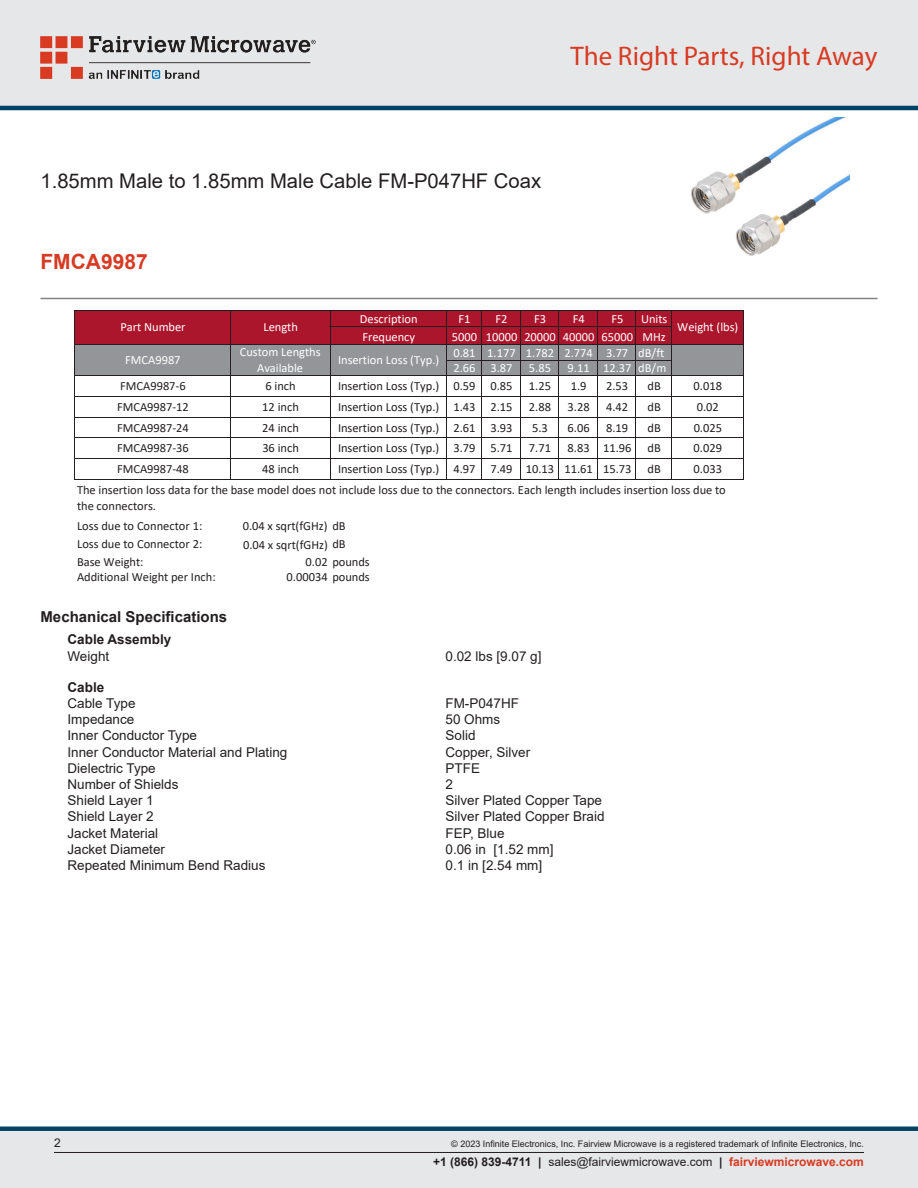
<style>
.page{position:relative;width:918px;height:1188px;background:#fff}
.page>*{position:absolute;margin:0;border:0;box-sizing:border-box;transform-origin:0 0}
.t1{font:27px "Myriad Pro";color:#d83a22}
.Branded_Part_No{font:700 21px "Arial";color:#d83a22}
.Web_Description_Para{font:20.25px "Arial";color:#231f20}
.Head1{font:700 15px "Arial";color:#231f20}
.Specs_Para{font:13.5px "Arial";color:#231f20}
.Head2_after_Head1{font:700 13.5px "Arial";color:#231f20}
.Head3{font:700 13.5px "Arial";color:#231f20}
.t2{font:12.45px/15.9px "Calibri";color:#231f20}
.t3{font:12.45px/15.5px "Calibri";color:#fff;text-align:justify}
.t4{font:12px "Arial";color:#231f20}
.Copyright_disclaimer{font:9px "Arial";color:#231f20}
.s1{font-weight:700}
.s2{font-weight:700;color:#d83a22}
</style>
<div class="page">
<div style="left:0;top:1131px;width:918px;height:57px;background:#e6e7e9"></div>
<div style="left:0;top:1126px;width:918px;height:5px;background:#004268"></div>
<div style="left:0;top:0;width:918px;height:108px;background:#e6e7e9"></div>
<hr style="left:0;top:106px;width:918px;height:4px;background:#004268">
<img style="left:40px;top:36px;width:276px;height:42px">
<hr style="left:54px;top:1152px;width:810px;height:1px;background:#231f20">
<hr style="left:40px;top:298px;width:838px;height:1px;background:#808285">
<img style="left:691px;top:117px;width:158px;height:139px">
<div style="left:75px;top:311px;width:668px;height:34px;background:#ac162c"></div>
<div style="left:75px;top:345px;width:668px;height:31px;background:#939598"></div>
<hr style="left:74px;top:311px;width:407px;height:1px;background:#231f20">
<hr style="left:482px;top:311px;width:38px;height:1px;background:#231f20">
<hr style="left:520px;top:311px;width:38px;height:1px;background:#231f20">
<hr style="left:559px;top:311px;width:77px;height:1px;background:#231f20">
<hr style="left:636px;top:311px;width:35px;height:1px;background:#231f20">
<hr style="left:74px;top:311px;width:1px;height:34px;background:#231f20">
<hr style="left:230px;top:311px;width:1px;height:34px;background:#231f20">
<svg style="left:330px;top:312px;width:1px;height:32px"></svg>
<hr style="left:75px;top:376px;width:371px;height:1px;background:#231f20">
<svg style="left:446px;top:312px;width:1px;height:64px"></svg>
<svg style="left:481px;top:310px;width:1px;height:66px"></svg>
<svg style="left:520px;top:312px;width:1px;height:64px"></svg>
<svg style="left:558px;top:310px;width:1px;height:66px"></svg>
<svg style="left:597px;top:312px;width:1px;height:64px"></svg>
<hr style="left:75px;top:396px;width:596px;height:1px;background:#231f20">
<hr style="left:75px;top:417px;width:596px;height:1px;background:#231f20">
<hr style="left:75px;top:437px;width:596px;height:1px;background:#231f20">
<hr style="left:75px;top:458px;width:596px;height:1px;background:#231f20">
<hr style="left:74px;top:345px;width:1px;height:134px;background:#231f20">
<hr style="left:230px;top:345px;width:1px;height:134px;background:#231f20">
<hr style="left:330px;top:345px;width:1px;height:134px;background:#231f20">
<hr style="left:446px;top:376px;width:1px;height:103px;background:#231f20">
<hr style="left:481px;top:376px;width:1px;height:103px;background:#231f20">
<hr style="left:520px;top:376px;width:1px;height:103px;background:#231f20">
<hr style="left:558px;top:376px;width:1px;height:103px;background:#231f20">
<hr style="left:597px;top:376px;width:1px;height:103px;background:#231f20">
<hr style="left:636px;top:376px;width:1px;height:103px;background:#231f20">
<hr style="left:671px;top:311px;width:1px;height:168px;background:#231f20">
<hr style="left:743px;top:311px;width:1px;height:168px;background:#231f20">
<hr style="left:672px;top:311px;width:72px;height:1px;background:#231f20">
<hr style="left:330px;top:326px;width:341px;height:1px;background:#231f20">
<hr style="left:75px;top:344px;width:669px;height:1px;background:#231f20">
<hr style="left:447px;top:360px;width:225px;height:1px;background:#231f20">
<hr style="left:446px;top:376px;width:298px;height:1px;background:#231f20">
<hr style="left:672px;top:396px;width:72px;height:1px;background:#231f20">
<hr style="left:672px;top:417px;width:72px;height:1px;background:#231f20">
<hr style="left:672px;top:437px;width:72px;height:1px;background:#231f20">
<hr style="left:672px;top:458px;width:72px;height:1px;background:#231f20">
<hr style="left:75px;top:479px;width:669px;height:1px;background:#231f20">
<h1 class="t1" style="left:571px;top:39px;width:308px">The Right Parts, Right Away</h1>
<h1 class="Web_Description_Para" style="left:40px;top:167px;width:502px">1.85mm Male to 1.85mm Male Cable FM-P047HF Coax</h1>
<p class="Branded_Part_No" style="left:40px;top:247px;width:109px">FMCA9987</p>
<p class="t3" style="left:360px;top:311px;width:59px">Description</p>
<p class="t3" style="left:459px;top:311px;width:13px">F1</p>
<p class="t3" style="left:496px;top:311px;width:13px">F2</p>
<p class="t3" style="left:534px;top:311px;width:13px">F3</p>
<p class="t3" style="left:573px;top:311px;width:13px">F4</p>
<p class="t3" style="left:611px;top:311px;width:13px">F5</p>
<p class="t3" style="left:641px;top:311px;width:28px">Units</p>
<p class="t3" style="left:362px;top:329px;width:54px">Frequency</p>
<p class="t3" style="left:452px;top:329px;width:215px">5000 10000 20000 40000 65000 MHz 0.81 1.177 1.782 2.774 3.77 dB/ft 2.66 3.87</p>
<p class="t3" style="left:120px;top:319px;width:67px">Part Number</p>
<p class="t3" style="left:264px;top:319px;width:36px">Length</p>
<p class="t3" style="left:677px;top:319px;width:63px">Weight (lbs)</p>
<p class="t3" style="left:125px;top:352px;width:57px">FMCA9987</p>
<p class="t3" style="left:240px;top:344px;width:82px;line-height:15.9px;text-align:center">Custom Lengths<br>Available</p>
<p class="t3" style="left:338px;top:352px;width:103px">Insertion Loss (Typ.)</p>
<p class="t3" style="left:529px;top:360px;width:24px">5.85</p>
<p class="t3" style="left:568px;top:360px;width:100px">9.11 12.37 dB/m</p>
<p class="t2" style="left:120px;top:378px;width:67px">FMCA9987-6</p>
<p class="t2" style="left:265px;top:378px;width:32px">6 inch</p>
<p class="t2" style="left:338px;top:378px;width:176px">Insertion Loss (Typ.) 0.59 0.85</p>
<p class="t2" style="left:529px;top:378px;width:24px">1.25</p>
<p class="t2" style="left:571px;top:378px;width:17px">1.9</p>
<p class="t2" style="left:606px;top:378px;width:24px">2.53</p>
<p class="t2" style="left:648px;top:378px;width:15px">dB</p>
<p class="t2" style="left:694px;top:378px;width:30px">0.018</p>
<p class="t2" style="left:117px;top:399px;width:73px">FMCA9987-12</p>
<p class="t2" style="left:262px;top:399px;width:38px">12 inch</p>
<p class="t2" style="left:338px;top:399px;width:176px">Insertion Loss (Typ.) 1.43 2.15</p>
<p class="t2" style="left:529px;top:399px;width:24px">2.88</p>
<p class="t2" style="left:568px;top:399px;width:24px">3.28</p>
<p class="t2" style="left:606px;top:399px;width:24px">4.42</p>
<p class="t2" style="left:648px;top:399px;width:15px">dB</p>
<p class="t2" style="left:697px;top:399px;width:24px">0.02</p>
<p class="t2" style="left:117px;top:419px;width:73px">FMCA9987-24</p>
<p class="t2" style="left:262px;top:419px;width:38px">24 inch</p>
<p class="t2" style="left:338px;top:419px;width:176px">Insertion Loss (Typ.) 2.61 3.93</p>
<p class="t2" style="left:532px;top:419px;width:17px">5.3</p>
<p class="t2" style="left:568px;top:419px;width:24px">6.06</p>
<p class="t2" style="left:606px;top:419px;width:24px">8.19</p>
<p class="t2" style="left:648px;top:419px;width:15px">dB</p>
<p class="t2" style="left:694px;top:419px;width:30px">0.025</p>
<p class="t2" style="left:117px;top:440px;width:73px">FMCA9987-36</p>
<p class="t2" style="left:262px;top:440px;width:38px">36 inch</p>
<p class="t2" style="left:338px;top:440px;width:176px">Insertion Loss (Typ.) 3.79 5.71</p>
<p class="t2" style="left:529px;top:440px;width:24px">7.71</p>
<p class="t2" style="left:568px;top:440px;width:65px">8.83 11.96</p>
<p class="t2" style="left:648px;top:440px;width:15px">dB</p>
<p class="t2" style="left:694px;top:440px;width:30px">0.029</p>
<p class="t2" style="left:117px;top:460px;width:73px">FMCA9987-48</p>
<p class="t2" style="left:262px;top:460px;width:38px">48 inch</p>
<p class="t2" style="left:338px;top:460px;width:295px">Insertion Loss (Typ.) 4.97 7.49 10.13 11.61 15.73</p>
<p class="t2" style="left:648px;top:460px;width:15px">dB</p>
<p class="t2" style="left:694px;top:460px;width:30px">0.033</p>
<p class="t2" style="left:77px;top:481px;width:650px">The insertion loss data for the base model does not include loss due to the connectors. Each length includes insertion loss due to the connectors.</p>
<p class="t2" style="left:77px;top:517px;width:127px">Loss due to Connector 1:</p>
<p class="t2" style="left:243px;top:517px;width:104px">0.04 x sqrt(fGHz) dB</p>
<p class="t2" style="left:77px;top:536px;width:127px">Loss due to Connector 2:</p>
<p class="t2" style="left:243px;top:536px;width:104px">0.04 x sqrt(fGHz) dB</p>
<p class="t2" style="left:77px;top:553px;width:68px">Base Weight:</p>
<p class="t2" style="left:306px;top:553px;width:66px">0.02 pounds</p>
<p class="t2" style="left:77px;top:569px;width:140px">Additional Weight per Inch:</p>
<p class="t2" style="left:287px;top:569px;width:85px">0.00034 pounds</p>
<p class="Head1" style="left:40px;top:606px;width:188px">Mechanical Specifications</p>
<p class="Head2_after_Head1" style="left:68px;top:630px;width:105px">Cable Assembly</p>
<p class="Specs_Para" style="left:68px;top:647px;width:43px">Weight</p>
<p class="Specs_Para" style="left:446px;top:647px;width:98px">0.02 lbs [9.07 g]</p>
<p class="Head3" style="left:68px;top:678px;width:38px">Cable</p>
<p class="Specs_Para" style="left:68px;top:694px;width:70px">Cable Type</p>
<p class="Specs_Para" style="left:446px;top:694px;width:75px">FM-P047HF</p>
<p class="Specs_Para" style="left:68px;top:710px;width:68px">Impedance</p>
<p class="Specs_Para" style="left:446px;top:710px;width:56px">50 Ohms</p>
<p class="Specs_Para" style="left:68px;top:726px;width:131px">Inner Conductor Type</p>
<p class="Specs_Para" style="left:446px;top:726px;width:32px">Solid</p>
<p class="Specs_Para" style="left:68px;top:743px;width:221px">Inner Conductor Material and Plating</p>
<p class="Specs_Para" style="left:446px;top:743px;width:86px">Copper, Silver</p>
<p class="Specs_Para" style="left:68px;top:759px;width:90px">Dielectric Type</p>
<p class="Specs_Para" style="left:446px;top:759px;width:36px">PTFE</p>
<p class="Specs_Para" style="left:68px;top:775px;width:113px">Number of Shields</p>
<p class="Specs_Para" style="left:446px;top:775px;width:9px">2</p>
<p class="Specs_Para" style="left:68px;top:791px;width:88px">Shield Layer 1</p>
<p class="Specs_Para" style="left:446px;top:791px;width:158px">Silver Plated Copper Tape</p>
<p class="Specs_Para" style="left:68px;top:807px;width:88px">Shield Layer 2</p>
<p class="Specs_Para" style="left:446px;top:807px;width:161px">Silver Plated Copper Braid</p>
<p class="Specs_Para" style="left:68px;top:824px;width:92px">Jacket Material</p>
<p class="Specs_Para" style="left:446px;top:824px;width:61px">FEP, Blue</p>
<p class="Specs_Para" style="left:68px;top:840px;width:99px">Jacket Diameter</p>
<p class="Specs_Para" style="left:446px;top:840px;width:110px">0.06 in [1.52 mm]</p>
<p class="Specs_Para" style="left:68px;top:856px;width:200px">Repeated Minimum Bend Radius</p>
<p class="Specs_Para" style="left:446px;top:856px;width:98px">0.1 in [2.54 mm]</p>
<p class="t4" style="left:54px;top:1135px;width:8px">2</p>
<p class="Copyright_disclaimer" style="left:451px;top:1138px;width:414px">© 2023 Infinite Electronics, Inc. Fairview Microwave is a registered trademark of Infinite Electronics, Inc.</p>
<p class="t4" style="left:433px;top:1153px;width:432px"><span class="s1">+1 (866) 839-4711 |</span> sales@fairviewmicrowave.com <span class="s1">|</span> <span class="s2">fairviewmicrowave.com</span></p>
</div>
